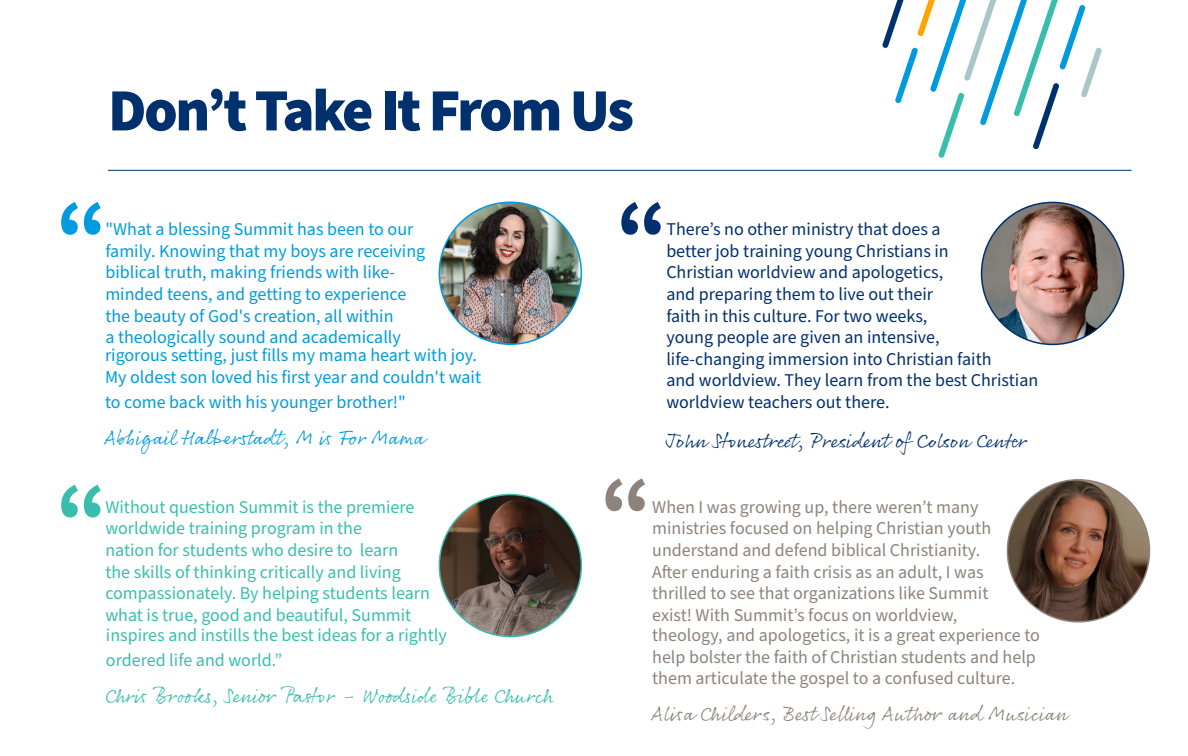
<style>
.page{position:relative;width:1188px;height:756px;background:#fff}
.page>*{position:absolute;margin:0;border:0;box-sizing:border-box;transform-origin:0 0}
.t1{font:700 93px "Source Sans Pro";color:#009bde}
.t2{font:700 93px "Source Sans Pro";color:#00306d}
.t3{font:700 93px "Source Sans Pro";color:#39beae}
.t4{font:700 93px "Source Sans Pro";color:#8e837a}
.t5{font:900 60px "Source Sans Pro";letter-spacing:-.045em;color:#00306d}
.t6{font:21px "Rollerscript Smooth";color:#39beae}
.t7{font:21px "Rollerscript Smooth";color:#8e837a}
.t8{font:21px "Rollerscript Smooth";letter-spacing:-.005em;color:#00306d}
.t9{font:21px "Rollerscript Smooth";color:#009bde}
.t10{font:18px/21.6px "Source Sans Pro";color:#8e837a}
.t11{font:18px/21.6px "Source Sans Pro";color:#009bde}
.t12{font:18px/21.6px "Source Sans Pro";color:#00306d}
.t13{font:18px/21.6px "Source Sans Pro";color:#39beae}
</style>
<div class="page">
<img style="left:439px;top:202px;width:142px;height:142px;border-radius:71px">
<img style="left:1007px;top:480px;width:142px;height:142px;border-radius:71px">
<img style="left:439px;top:495px;width:142px;height:142px;border-radius:71px">
<hr style="left:108px;top:170px;width:1024px;height:1px;background:#00306d">
<svg style="left:882px;top:0;width:220px;height:158px"></svg>
<img style="left:982px;top:202px;width:142px;height:142px;border-radius:71px">
<p class="t5" style="left:108px;top:69px;width:528px">Don’t Take It From Us</p>
<p class="t1" style="left:56px;top:171px;width:53px">“</p>
<p class="t2" style="left:616px;top:171px;width:53px">“</p>
<p class="t11" style="left:105px;top:219px;width:321px">"What a blessing Summit has been to our family. Knowing that my boys are receiving biblical truth, making friends with like&shy;minded teens, and getting to experience the beauty of God's creation, all within<br>a theologically sound and academically</p>
<p class="t12" style="left:666px;top:219px;width:276px">There’s no other ministry that does a</p>
<p class="t12" style="left:666px;top:241px;width:284px">better job training young Christians in</p>
<p class="t12" style="left:666px;top:262px;width:278px">Christian worldview and apologetics,</p>
<p class="t12" style="left:666px;top:284px;width:268px">and preparing them to live out their</p>
<p class="t12" style="left:666px;top:305px;width:263px">faith in this culture. For two weeks,</p>
<p class="t12" style="left:666px;top:327px;width:275px">young people are given an intensive,</p>
<p class="t12" style="left:666px;top:349px;width:373px">life-changing immersion into Christian faith<br>and worldview. They learn from the best Christian worldview teachers out there.</p>
<p class="t11" style="left:105px;top:345px;width:374px">rigorous setting, just fills my mama heart with joy.</p>
<p class="t11" style="left:105px;top:367px;width:378px">My oldest son loved his first year and couldn't wait</p>
<p class="t11" style="left:105px;top:392px;width:302px">to come back with his younger brother!"</p>
<p class="t9" style="left:105px;top:425px;width:322px">Abbigail Halberstadt, M is For Mama</p>
<p class="t8" style="left:666px;top:428px;width:362px">John Stonestreet, President of Colson Center</p>
<p class="t3" style="left:56px;top:454px;width:53px">“</p>
<p class="t4" style="left:600px;top:448px;width:53px">“</p>
<p class="t13" style="left:105px;top:497px;width:326px">Without question Summit is the premiere worldwide training program in the<br>nation for students who desire to learn<br>the skills of thinking critically and living compassionately. By helping students learn what is true, good and beautiful, Summit</p>
<p class="t10" style="left:652px;top:497px;width:340px">When I was growing up, there weren’t many ministries focused on helping Christian youth understand and defend biblical Christianity.<br>After enduring a faith crisis as an adult, I was thrilled to see that organizations like Summit exist! With Summit’s focus on worldview,</p>
<p class="t13" style="left:106px;top:623px;width:342px;line-height:25.2px">inspires and instills the best ideas for a rightly ordered life and world.”</p>
<p class="t6" style="left:106px;top:683px;width:450px">Chris Brooks, Senior Pastor - Woodside Bible Church</p>
<p class="t10" style="left:652px;top:625px;width:389px">theology, and apologetics, it is a great experience to help bolster the faith of Christian students and help them articulate the gospel to a confused culture.</p>
<p class="t7" style="left:652px;top:701px;width:417px">Alisa Childers, Best Selling Author and Musician</p>
</div>
